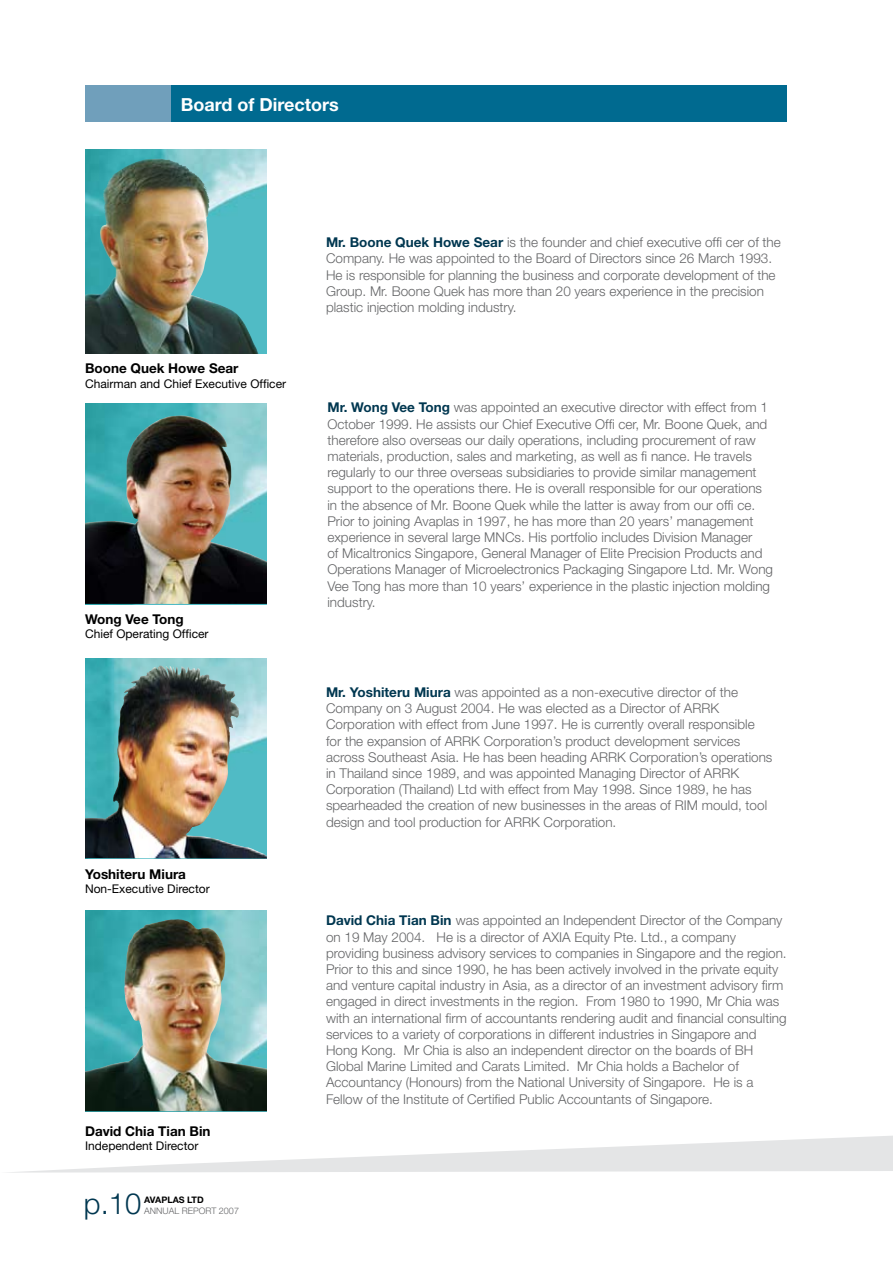
<style>
.page{position:relative;width:893px;height:1263px;background:#fff}
.page>*{position:absolute;margin:0;border:0;box-sizing:border-box;transform-origin:0 0}
.t1{font:300 29.25px "Helvetica Neue";color:#003750}
.t2{font:700 18px "Helvetica Neue";color:#fff}
.t3{font:300 13.5px/16.2px "Helvetica Neue";color:#646567}
.t4{font:700 13.5px "Helvetica Neue";color:#000}
.t5{font:12px "Helvetica Neue";color:#000}
.t6{font:300 9px "Helvetica Neue";color:#646567}
.t7{font:700 9px "Helvetica Neue";color:#000}
.s1{font-weight:700;color:#003750}
</style>
<div class="page">
<div style="left:85px;top:85px;width:702px;height:36px;background:#006a90"></div>
<div style="left:85px;top:85px;width:85px;height:36px;background:#709fbb"></div>
<svg style="left:20px;top:1136px;width:873px;height:36px;fill:#e7e8e9"></svg>
<img style="left:85px;top:153px;width:182px;height:200px">
<img style="left:85px;top:658px;width:182px;height:7px">
<img style="left:85px;top:665px;width:182px;height:193px">
<img style="left:85px;top:403px;width:182px;height:11px">
<img style="left:85px;top:414px;width:182px;height:190px">
<img style="left:85px;top:910px;width:182px;height:9px">
<img style="left:85px;top:919px;width:182px;height:192px">
<h2 class="t2" style="left:181px;top:94px;width:160px">Board of Directors</h2>
<p class="t4" style="left:85px;top:360px;width:155px">Boone Quek Howe Sear</p>
<p class="t5" style="left:85px;top:376px;width:203px">Chairman and Chief Executive Officer</p>
<p class="t4" style="left:85px;top:611px;width:100px">Wong Vee Tong</p>
<p class="t5" style="left:85px;top:627px;width:125px">Chief Operating Officer</p>
<p class="t4" style="left:85px;top:866px;width:102px">Yoshiteru Miura</p>
<p class="t5" style="left:85px;top:882px;width:126px">Non-Executive Director</p>
<p class="t4" style="left:85px;top:1122px;width:127px">David Chia Tian Bin</p>
<p class="t5" style="left:85px;top:1139px;width:115px">Independent Director</p>
<h1 class="t1" style="left:84px;top:1185px;width:59px">p.10</h1>
<p class="t7" style="left:144px;top:1194px;width:61px">AVAPLAS LT D</p>
<p class="t6" style="left:144px;top:1205px;width:96px">annual report 2007</p>
<p class="t3" style="left:326px;top:234px;width:456px"><span class="s1">Mr. Boone Quek Howe Sear</span> is the founder and chief executive offi cer of the Company. He was appointed to the Board of Directors since 26 March 1993.<br>He is responsible for planning the business and corporate development of the Group. Mr. Boone Quek has more than 20 years experience in the precision plastic injection molding industry.</p>
<p class="t3" style="left:327px;top:399px;width:447px"><span class="s1">Mr. Wong Vee Tong</span> was appointed an executive director with effect from 1<br>October 1999. He assists our Chief Executive Offi cer, Mr. Boone Quek, and therefore also overseas our daily operations, including procurement of raw materials, production, sales and marketing, as well as fi nance. He travels regularly to our three overseas subsidiaries to provide similar management support to the operations there. He is overall responsible for our operations in the absence of Mr. Boone Quek while the latter is away from our offi ce.<br>Prior to joining Avaplas in 1997, he has more than 20 years’ management experience in several large MNCs. His portfolio includes Division Manager<br>of Micaltronics Singapore, General Manager of Elite Precision Products and Operations Manager of Microelectronics Packaging Singapore Ltd. Mr. Wong Vee Tong has more than 10 years’ experience in the plastic injection molding industry.</p>
<p class="t3" style="left:326px;top:684px;width:448px"><span class="s1">Mr. Yoshiteru Miura</span> was appointed as a non-executive director of the Company on 3 August 2004. He was elected as a Director of ARR K Corporation with effect from June 1997. He is currently overall responsible for the expansion of ARRK Corporation’s product development services across Southeast Asia. He has been heading ARRK Corporation’s operations in Thailand since 1989, and was appointed Managing Director of ARRK Corporation (Thailand) Ltd with effect from May 1998. Since 1989, he has spearheaded the creation of new businesses in the areas of RIM mould, tool design and tool production for ARRK Corporation.</p>
<p class="t3" style="left:326px;top:912px;width:462px"><span class="s1">David Chia Tian Bin</span> was appointed an Independent Director of the Company on 19 May 2004. He is a director of AXIA Equity Pte. Ltd., a company providing business advisory services to companies in Singapore and the region.<br>Prior to this and since 1990, he has been actively involved in the private equity and venture capital industry in Asia, as a director of an investment advisory firm engaged in direct investments in the region. From 1980 to 1990, Mr Chia was with an international firm of accountants rendering audit and financial consulting services to a variety of corporations in different industries in Singapore and Hong Kong. Mr Chia is also an independent director on the boards of BH Global Marine Limited and Carats Limited. Mr Chia holds a Bachelor of Accountancy (Honours) from the National University of Singapore. He is a Fellow of the Institute of Certified Public Accountants of Singapore.</p>
</div>
